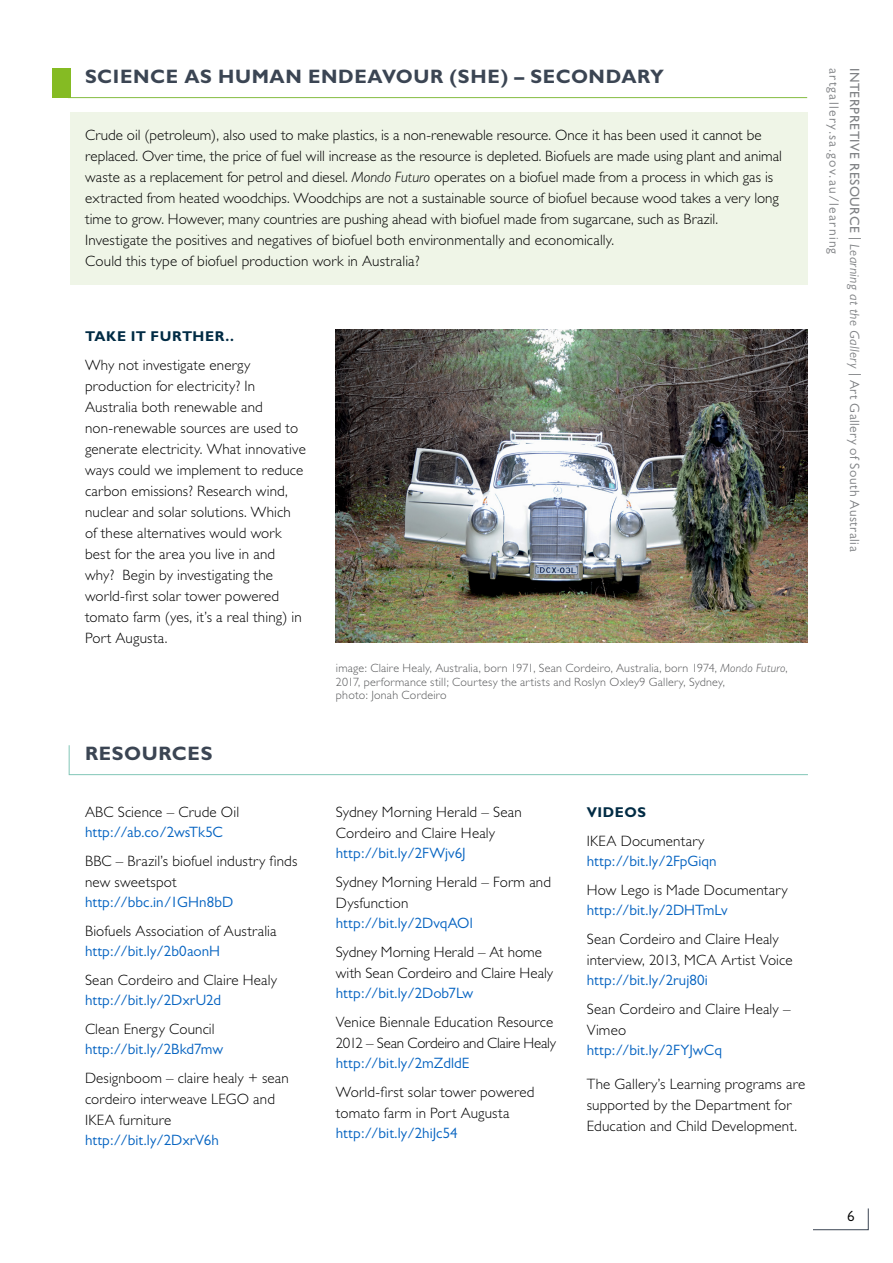
<style>
.page{position:relative;width:893px;height:1263px;background:#fff}
.page>*{position:absolute;margin:0;border:0;box-sizing:border-box;transform-origin:0 0}
.t1{font:700 19.5px "Gill Sans";letter-spacing:.03em;color:#3b4553}
.t2{font:300 15px/21px "Gill Sans";letter-spacing:.01em;color:#000}
.t3{font:15px "Gill Sans";color:#0563c1}
.t4{font:15px "Gill Sans";color:#000}
.t5{font:700 14.25px "Gill Sans";letter-spacing:.035em;color:#002b44}
.t6{font:13.5px/20.9px "Gill Sans";letter-spacing:.045em;color:#808285}
.t7{font:300 12px/13.5px "Gill Sans";letter-spacing:.02em;color:#58595b}
.s1{font-style:italic}
.s2{font-style:inherit}
</style>
<div class="page">
<svg style="left:71px;top:97px;width:737px;height:1px"></svg>
<div style="left:70px;top:113px;width:737px;height:172px;background:#eff5e7"></div>
<div style="left:52px;top:68px;width:19px;height:30px;background:#85bb23"></div>
<svg style="left:68px;top:745px;width:740px;height:30px"></svg>
<img style="left:336px;top:330px;width:472px;height:312px">
<svg style="left:813px;top:1208px;width:56px;height:22px"></svg>
<h1 class="t1" style="left:85px;top:65px;width:580px">SCIENCE AS HUMAN ENDEAVOUR (SHE) – SECONDARY</h1>
<p class="t2" style="left:85px;top:125px;width:698px">Crude oil (petroleum), also used to make plastics, is a non-renewable resource. Once it has been used it cannot be replaced. Over time, the price of fuel will increase as the resource is depleted. Biofuels are made using plant and animal waste as a replacement for petrol and diesel. <span class="s1">Mondo Futuro</span> operates on a biofuel made from a process in which gas is extracted from heated woodchips. Woodchips are not a sustainable source of biofuel because wood takes a very long time to grow. However, many countries are pushing ahead with biofuel made from sugarcane, such as Brazil.<br>Investigate the positives and negatives of biofuel both environmentally and economically.<br>Could this type of biofuel production work in Australia?</p>
<p class="t5" style="left:85px;top:327px;width:150px">TAKE IT FURTHER..</p>
<p class="t2" style="left:85px;top:355px;width:222px">Why not investigate energy production for electricity? In<br>Australia both renewable and non-renewable sources are used to generate electricity. What innovative ways could we implement to reduce carbon emissions? Research wind, nuclear and solar solutions. Which of these alternatives would work best for the area you live in and why? Begin by investigating the world-first solar tower powered tomato farm (yes, it’s a real thing) in<br>Port Augusta.</p>
<h1 class="t1" style="left:85px;top:742px;width:129px">RESOURCES</h1>
<p class="t2" style="left:85px;top:802px;width:156px">ABC Science – Crude Oil</p>
<p class="t3" style="left:85px;top:823px;width:139px">http://ab.co/2wsTk5C</p>
<p class="t2" style="left:85px;top:851px;width:214px">BBC – Brazil’s biofuel industry finds new sweetspot</p>
<p class="t3" style="left:85px;top:893px;width:150px">http://bbc.in/1GHn8bD</p>
<p class="t2" style="left:85px;top:921px;width:193px">Biofuels Association of Australia</p>
<p class="t3" style="left:85px;top:942px;width:137px">http://bit.ly/2b0aonH</p>
<p class="t2" style="left:85px;top:970px;width:194px">Sean Cordeiro and Claire Healy</p>
<p class="t3" style="left:85px;top:991px;width:137px">http://bit.ly/2DxrU2d</p>
<p class="t2" style="left:85px;top:1019px;width:131px">Clean Energy Council</p>
<p class="t3" style="left:85px;top:1040px;width:140px">http://bit.ly/2Bkd7mw</p>
<p class="t2" style="left:85px;top:1068px;width:205px">Designboom – claire healy + sean cordeiro interweave LEGO and<br>IKEA furniture</p>
<p class="t3" style="left:85px;top:1131px;width:135px">http://bit.ly/2DxrV6h</p>
<p class="t7" style="left:336px;top:662px;width:453px">image: Claire Healy, Australia, born 1971, Sean Cordeiro, Australia, born 1974, <span class="s1">Mondo Futuro</span>,<br>2017, performance still; Courtesy the artists and Roslyn Oxley9 Gallery, Sydney,<br>photo: Jonah Cordeiro</p>
<p class="t2" style="left:336px;top:802px;width:187px">Sydney Morning Herald – Sean<br>Cordeiro and Claire Healy</p>
<p class="t3" style="left:336px;top:844px;width:131px">http://bit.ly/2FWjv6J</p>
<p class="t2" style="left:336px;top:872px;width:217px">Sydney Morning Herald – Form and<br>Dysfunction</p>
<p class="t3" style="left:336px;top:914px;width:138px">http://bit.ly/2DvqAOl</p>
<p class="t2" style="left:336px;top:942px;width:219px">Sydney Morning Herald – At home with Sean Cordeiro and Claire Healy</p>
<p class="t3" style="left:336px;top:984px;width:139px">http://bit.ly/2Dob7Lw</p>
<p class="t2" style="left:336px;top:1012px;width:221px">Venice Biennale Education Resource<br>2012 – Sean Cordeiro and Claire Healy</p>
<p class="t3" style="left:336px;top:1054px;width:135px">http://bit.ly/2mZdldE</p>
<p class="t2" style="left:336px;top:1082px;width:200px">World-first solar tower powered tomato farm in Port Augusta</p>
<p class="t3" style="left:336px;top:1124px;width:123px">http://bit.ly/2hiJc54</p>
<p class="t5" style="left:587px;top:803px;width:61px">VIDEOS</p>
<p class="t2" style="left:587px;top:831px;width:119px">IKEA Documentary</p>
<p class="t3" style="left:587px;top:852px;width:131px">http://bit.ly/2FpGiqn</p>
<p class="t2" style="left:587px;top:880px;width:202px">How Lego is Made Documentary</p>
<p class="t3" style="left:587px;top:901px;width:142px">http://bit.ly/2DHTmLv</p>
<p class="t2" style="left:587px;top:929px;width:207px">Sean Cordeiro and Claire Healy interview, 2013, MCA Artist Voice</p>
<p class="t3" style="left:587px;top:971px;width:123px">http://bit.ly/2ruj80i</p>
<p class="t2" style="left:587px;top:999px;width:205px">Sean Cordeiro and Claire Healy –<br>Vimeo</p>
<p class="t3" style="left:587px;top:1041px;width:137px">http://bit.ly/2FYJwCq</p>
<p class="t2" style="left:587px;top:1073px;width:220px">The Gallery’s Learning programs are supported by the Department for<br>Education and Child Development.</p>
<p class="t6" style="left:865px;top:68px;width:485px;rotate:90deg"><span class="s2">INTERPRETIVE RESOURCE</span> | <span class="s1">Learning at the Gallery</span> | Art Gallery of South Australia artgallery.sa.gov.au/learning</p>
<p class="t4" style="left:847px;top:1207px;width:9px">6</p>
</div>
